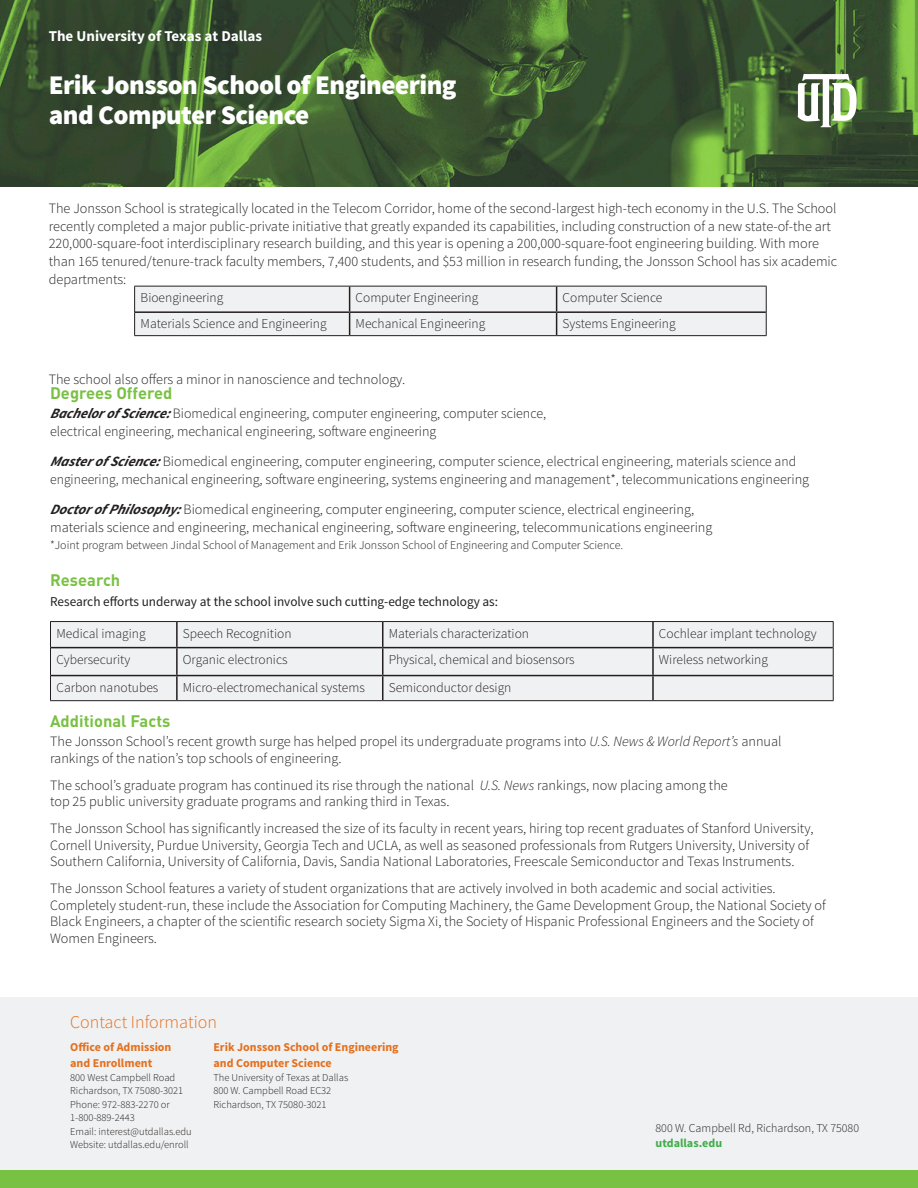
<style>
.page{position:relative;width:918px;height:1188px;background:#fff}
.page>*{position:absolute;margin:0;border:0;box-sizing:border-box;transform-origin:0 0}
.yourName{font:900 27px/30px "Source Sans Pro";letter-spacing:-.02em;color:#fff}
.t1{font:300 18px "Source Sans Pro";color:#e4701e}
.t2{font:700 16.5px "DIN Pro";color:#79c142}
.t3{font:700 15px "Source Sans Pro";color:#fff}
.t4{font:300 14.25px/16.5px "Source Sans Pro";color:#231f20}
.t5{font:300 13.5px "Source Sans Pro";color:#231f20}
.t6{font:13.5px "Source Sans Pro";color:#231f20}
.t7{font:300 12px "Source Sans Pro";color:#231f20}
.t8{font:700 12px/16.5px "Source Sans Pro";color:#e4701e}
.t9{font:700 12px "Source Sans Pro";color:#40ae49}
.t10{font:300 10.5px/13.5px "Source Sans Pro";color:#231f20}
.s1{font-weight:700;font-style:italic}
.s2{font-style:italic}
</style>
<div class="page">
<img style="left:0;top:0;width:918px;height:187px">
<svg style="left:798px;top:74px;width:59px;height:53px"></svg>
<div style="left:0;top:998px;width:918px;height:190px;background:#f0f1f2"></div>
<div style="left:0;top:1171px;width:918px;height:17px;background:#79c142"></div>
<svg style="left:134px;top:286px;width:633px;height:49px"></svg>
<hr style="left:134px;top:335px;width:216px;height:1px;background:#231f20">
<hr style="left:350px;top:335px;width:207px;height:1px;background:#231f20">
<hr style="left:557px;top:335px;width:210px;height:1px;background:#231f20">
<svg style="left:51px;top:622px;width:782px;height:78px;fill:#f0f1f2"></svg>
<hr style="left:176px;top:622px;width:2px;height:25px;background:#231f20">
<hr style="left:51px;top:647px;width:126px;height:1px;background:#231f20">
<hr style="left:177px;top:647px;width:206px;height:1px;background:#231f20">
<hr style="left:176px;top:648px;width:2px;height:27px;background:#231f20">
<hr style="left:383px;top:647px;width:270px;height:1px;background:#231f20">
<hr style="left:653px;top:647px;width:180px;height:1px;background:#231f20">
<hr style="left:176px;top:676px;width:2px;height:24px;background:#231f20">
<svg style="left:382px;top:622px;width:1px;height:78px"></svg>
<hr style="left:50px;top:621px;width:127px;height:1px;background:#231f20">
<hr style="left:177px;top:621px;width:206px;height:1px;background:#231f20">
<hr style="left:383px;top:621px;width:270px;height:1px;background:#231f20">
<hr style="left:653px;top:621px;width:181px;height:1px;background:#231f20">
<svg style="left:50px;top:622px;width:1px;height:78px"></svg>
<svg style="left:833px;top:622px;width:1px;height:78px"></svg>
<hr style="left:50px;top:700px;width:127px;height:1px;background:#231f20">
<hr style="left:177px;top:700px;width:206px;height:1px;background:#231f20">
<hr style="left:383px;top:700px;width:270px;height:1px;background:#231f20">
<hr style="left:653px;top:700px;width:181px;height:1px;background:#231f20">
<hr style="left:652px;top:622px;width:2px;height:25px;background:#231f20">
<hr style="left:652px;top:648px;width:2px;height:27px;background:#231f20">
<hr style="left:51px;top:675px;width:126px;height:1px;background:#231f20">
<hr style="left:177px;top:675px;width:206px;height:1px;background:#231f20">
<hr style="left:383px;top:675px;width:270px;height:1px;background:#231f20">
<hr style="left:653px;top:675px;width:180px;height:1px;background:#231f20">
<hr style="left:652px;top:676px;width:2px;height:24px;background:#231f20">
<p class="t3" style="left:49px;top:27px;width:215px">The University of Texas at Dallas</p>
<p class="yourName" style="left:49px;top:71px;width:409px">Erik Jonsson School of Engineering and Computer Science</p>
<p class="t4" style="left:49px;top:200px;width:790px;line-height:17.7px">The Jonsson School is strategically located in the Telecom Corridor, home of the second-largest high-tech economy in the U.S. The School recently completed a major public-private initiative that greatly expanded its capabilities, including construction of a new state-of-the art 220,000-square-foot interdisciplinary research building, and this year is opening a 200,000-square-foot engineering building. With more than 165 tenured/tenure-track faculty members, 7,400 students, and $53 million in research funding, the Jonsson School has six academic departments:</p>
<p class="t5" style="left:141px;top:290px;width:84px">Bioengineering</p>
<p class="t5" style="left:356px;top:290px;width:124px">Computer Engineering</p>
<p class="t5" style="left:563px;top:290px;width:101px">Computer Science</p>
<p class="t5" style="left:141px;top:316px;width:188px">Materials Science and Engineering</p>
<p class="t5" style="left:356px;top:316px;width:131px">Mechanical Engineering</p>
<p class="t5" style="left:563px;top:316px;width:115px">Systems Engineering</p>
<p class="t4" style="left:49px;top:371px;width:358px">The school also offers a minor in nanoscience and technology.</p>
<p class="t2" style="left:50px;top:382px;width:124px">Degrees Offered</p>
<p class="t4" style="left:50px;top:405px;width:498px;line-height:17.4px"><span class="s1">Bachelorof Science:</span>Biomedical engineering, computer engineering, computer science, electrical engineering, mechanical engineering, software engineering</p>
<p class="t4" style="left:50px;top:453px;width:761px;line-height:17.5px"><span class="s1">Masterof Science:</span>Biomedical engineering, computer engineering, computer science, electrical engineering, materials science and engineering, mechanical engineering, software engineering, systems engineering and management*, telecommunications engineering</p>
<p class="t4" style="left:50px;top:501px;width:664px;line-height:17.5px"><span class="s1">Doctorof Philosophy:</span>Biomedical engineering, computer engineering, computer science, electrical engineering, materials science and engineering, mechanical engineering, software engineering, telecommunications engineering</p>
<p class="t7" style="left:50px;top:538px;width:575px">*Joint program between Jindal School of Management and Erik Jonsson School of Engineering and Computer Science.</p>
<p class="t2" style="left:50px;top:569px;width:72px">Research</p>
<p class="t6" style="left:50px;top:593px;width:450px">Research efforts underway at the school involve such cutting-edge technology as:</p>
<p class="t5" style="left:56px;top:625px;width:91px">Medical imaging</p>
<p class="t5" style="left:183px;top:625px;width:110px">Speech Recognition</p>
<p class="t5" style="left:389px;top:625px;width:142px">Materials characterization</p>
<p class="t5" style="left:659px;top:625px;width:159px">Cochlear implant technology</p>
<p class="t5" style="left:56px;top:651px;width:75px">Cybersecurity</p>
<p class="t5" style="left:183px;top:651px;width:106px">Organic electronics</p>
<p class="t5" style="left:389px;top:651px;width:187px">Physical, chemical and biosensors</p>
<p class="t5" style="left:659px;top:651px;width:111px">Wireless networking</p>
<p class="t5" style="left:56px;top:679px;width:103px">Carbon nanotubes</p>
<p class="t5" style="left:183px;top:679px;width:184px">Micro-electromechanical systems</p>
<p class="t5" style="left:389px;top:679px;width:124px">Semiconductor design</p>
<p class="t2" style="left:50px;top:710px;width:122px">Additional Facts</p>
<p class="t4" style="left:50px;top:733px;width:733px">The Jonsson School’s recent growth surge has helped propel its undergraduate programs into <span class="s2">U.S. News &amp; World Report’s</span> annual rankings of the nation’s top schools of engineering.</p>
<p class="t4" style="left:50px;top:777px;width:679px">The school’s graduate program has continued its rise through the national <span class="s2">U.S. News</span> rankings, now placing among the top 25 public university graduate programs and ranking third in Texas.</p>
<p class="t4" style="left:50px;top:820px;width:765px">The Jonsson School has significantly increased the size of its faculty in recent years, hiring top recent graduates of Stanford University,<br>Cornell University, Purdue University, Georgia Tech and UCLA, as well as seasoned professionals from Rutgers University, University of<br>Southern California, University of California, Davis, Sandia National Laboratories, Freescale Semiconductor and Texas Instruments.</p>
<p class="t4" style="left:50px;top:880px;width:777px">The Jonsson School features a variety of student organizations that are actively involved in both academic and social activities.<br>Completely student-run, these include the Association for Computing Machinery, the Game Development Group, the National Society of Black Engineers, a chapter of the scientific research society Sigma Xi, the Society of Hispanic Professional Engineers and the Society of Women Engineers.</p>
<p class="t1" style="left:70px;top:1011px;width:148px">Contact Information</p>
<p class="t8" style="left:70px;top:1039px;width:103px">Office of Admission and Enrollment</p>
<p class="t10" style="left:70px;top:1071px;width:123px">800 West Campbell Road<br>Richardson, TX 75080-3021<br>Phone: 972-883-2270 or<br>1-800-889-2443<br>Email: interest@utdallas.edu<br>Website: utdallas.edu/enroll</p>
<p class="t8" style="left:213px;top:1039px;width:187px">Erik Jonsson School of Engineering and Computer Science</p>
<p class="t10" style="left:213px;top:1071px;width:136px">The University of Texas at Dallas<br>800 W. Campbell Road EC32<br>Richardson, TX 75080-3021</p>
<p class="t7" style="left:656px;top:1121px;width:205px">800 W. Campbell Rd, Richardson, TX 75080</p>
<p class="t9" style="left:656px;top:1135px;width:68px">utdallas.edu</p>
</div>
